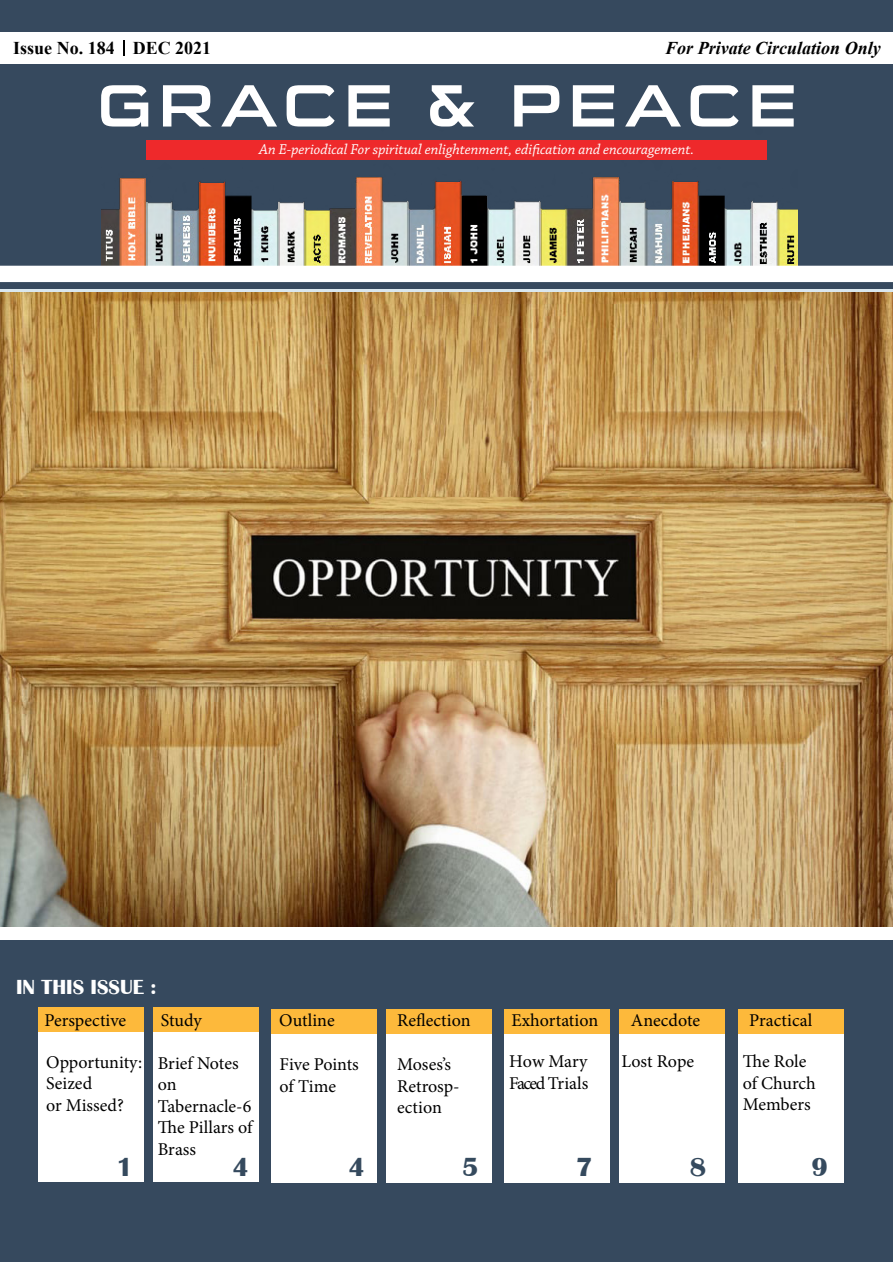
<style>
.page{position:relative;width:893px;height:1263px;background:#fff}
.page>*{position:absolute;margin:0;border:0;box-sizing:border-box;transform-origin:0 0}
.t1{font:60px "Sui Generis Rg";letter-spacing:.12em;color:#fff;scale:1.04 1}
.t2{font:700 27px "Britannic";color:#354a5e}
.t3{font:700 21px "Britannic";color:#fff}
.t4{font:18px/21.6px "Minion Pro";color:#000}
.t5{font:italic 700 18px "Times New Roman";color:#000}
.t6{font:700 18px "Times New Roman";color:#000}
.t7{font:18px "Minion Pro";letter-spacing:-.085em;color:#000}
.t8{font:italic 15px "Chaparral Pro";color:#fff}
</style>
<div class="page">
<div style="left:0;top:0;width:893px;height:1261px;background:#36495e"></div>
<img style="left:101px;top:177px;width:696px;height:88px">
<div style="left:0;top:266px;width:893px;height:16px;background:#fff"></div>
<div style="left:39px;top:1032px;width:105px;height:149px;background:#fff"></div>
<div style="left:272px;top:1034px;width:105px;height:149px;background:#fff"></div>
<div style="left:505px;top:1034px;width:105px;height:149px;background:#fff"></div>
<div style="left:154px;top:1032px;width:105px;height:149px;background:#fff"></div>
<div style="left:387px;top:1034px;width:105px;height:149px;background:#fff"></div>
<div style="left:620px;top:1034px;width:105px;height:149px;background:#fff"></div>
<div style="left:738px;top:1034px;width:105px;height:149px;background:#fff"></div>
<div style="left:0;top:32px;width:893px;height:32px;background:#fff"></div>
<div style="left:39px;top:1007px;width:105px;height:25px;background:#fdb93b"></div>
<div style="left:272px;top:1009px;width:105px;height:25px;background:#fdb93b"></div>
<div style="left:504px;top:1009px;width:106px;height:25px;background:#fdb93b"></div>
<div style="left:154px;top:1007px;width:105px;height:25px;background:#fdb93b"></div>
<div style="left:387px;top:1009px;width:105px;height:25px;background:#fdb93b"></div>
<div style="left:620px;top:1009px;width:105px;height:25px;background:#fdb93b"></div>
<div style="left:738px;top:1009px;width:105px;height:25px;background:#fdb93b"></div>
<div style="left:0;top:919px;width:893px;height:21px;background:#fff"></div>
<div style="left:146px;top:140px;width:621px;height:20px;background:#ee292b"></div>
<svg style="left:124px;top:40px;width:1px;height:16px"></svg>
<img style="left:0;top:292px;width:893px;height:634px">
<p class="t6" style="left:13px;top:35px;width:199px">Issue No. 184 DEC 2021</p>
<p class="t5" style="left:665px;top:36px;width:217px">For Private Circulation Only</p>
<h1 class="t1" style="left:97px;top:71px;width:674px">GRACE &amp; PEACE</h1>
<p class="t8" style="left:259px;top:141px;width:436px">An E-periodical For spiritual enlightenment, edification and encouragement.</p>
<p class="t3" style="left:16px;top:975px;width:142px">IN THIS ISSUE :</p>
<p class="t4" style="left:45px;top:1009px;width:83px">Perspective</p>
<p class="t4" style="left:161px;top:1009px;width:42px">Study</p>
<p class="t4" style="left:279px;top:1009px;width:57px">Outline</p>
<p class="t4" style="left:397px;top:1009px;width:75px">Reflection</p>
<p class="t4" style="left:511px;top:1009px;width:88px">Exhortation</p>
<p class="t4" style="left:631px;top:1009px;width:71px">Anecdote</p>
<p class="t4" style="left:749px;top:1009px;width:65px">Practical</p>
<p class="t4" style="left:46px;top:1051px;width:98px">Opportunity:<br>Seized<br>or Missed?</p>
<p class="t4" style="left:158px;top:1052px;width:96px">Brief Notes on<br>Tabernacle-6<br>The Pillars of<br>Brass</p>
<p class="t4" style="left:280px;top:1053px;width:81px">Five Points of Time</p>
<p class="t4" style="left:397px;top:1053px;width:64px">Moses’s<br>Retrosp&shy;ection</p>
<p class="t4" style="left:743px;top:1050px;width:75px">The Role of Church<br>Members</p>
<h2 class="t2" style="left:116px;top:1151px;width:18px">1</h2>
<h2 class="t2" style="left:233px;top:1151px;width:18px">4</h2>
<h2 class="t2" style="left:349px;top:1151px;width:18px">4</h2>
<h2 class="t2" style="left:462px;top:1151px;width:18px">5</h2>
<h2 class="t2" style="left:576px;top:1151px;width:18px">7</h2>
<h2 class="t2" style="left:690px;top:1151px;width:18px">8</h2>
<h2 class="t2" style="left:811px;top:1151px;width:18px">9</h2>
<p class="t4" style="left:509px;top:1050px;width:80px">How Mary</p>
<p class="t4" style="left:621px;top:1050px;width:74px">Lost Rope</p>
<p class="t7" style="left:509px;top:1071px;width:81px">Faced Trials</p>
</div>
